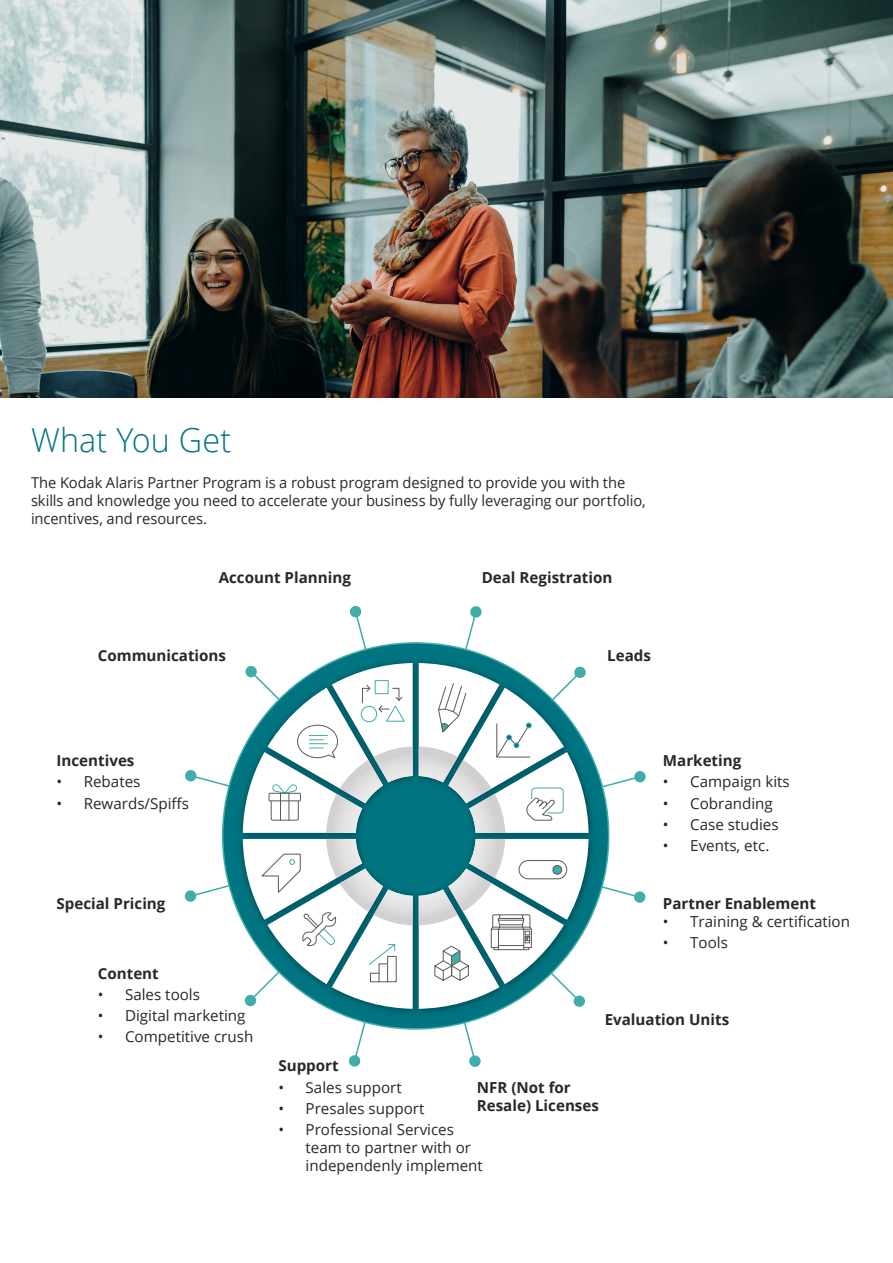
<style>
.page{position:relative;width:893px;height:1263px;background:#fff}
.page>*{position:absolute;margin:0;border:0;box-sizing:border-box;transform-origin:0 0}
.t1{font:300 33px "Open Sans";letter-spacing:.005em;color:#007480}
.t2{font:15.15px/18.1px "Open Sans";color:#2a2724}
.t3{font:700 15.15px/18.1px "Open Sans";color:#2a2724}
.t4{font:15px/18px "Open Sans";letter-spacing:-.005em;color:#282827}
</style>
<div class="page">
<img style="left:234px;top:654px;width:366px;height:366px">
<svg style="left:184px;top:884px;width:47px;height:18px"></svg>
<svg style="left:243px;top:839px;width:170px;height:170px"></svg>
<svg style="left:348px;top:1020px;width:19px;height:47px"></svg>
<svg style="left:463px;top:1021px;width:18px;height:46px"></svg>
<svg style="left:419px;top:839px;width:170px;height:170px"></svg>
<svg style="left:599px;top:885px;width:47px;height:18px"></svg>
<svg style="left:599px;top:770px;width:47px;height:19px"></svg>
<svg style="left:419px;top:663px;width:170px;height:170px"></svg>
<svg style="left:464px;top:606px;width:18px;height:46px"></svg>
<svg style="left:349px;top:606px;width:19px;height:46px"></svg>
<svg style="left:243px;top:663px;width:170px;height:170px"></svg>
<svg style="left:185px;top:770px;width:46px;height:18px"></svg>
<img style="left:0;top:0;width:893px;height:397px">
<h1 class="t1" style="left:31px;top:417px;width:202px">What You Get</h1>
<p class="t4" style="left:31px;top:473px;width:616px">The Kodak Alaris Partner Program is a robust program designed to provide you with the skills and knowledge you need to accelerate your business by fully leveraging our portfolio, incentives, and resources.</p>
<p class="t3" style="left:219px;top:568px;width:134px">Account Planning</p>
<p class="t3" style="left:482px;top:568px;width:132px">Deal Registration</p>
<p class="t3" style="left:98px;top:646px;width:130px">Communications</p>
<p class="t3" style="left:607px;top:646px;width:45px">Leads</p>
<p class="t3" style="left:57px;top:751px;width:79px">Incentives</p>
<p class="t2" style="left:57px;top:772px;width:85px">• Rebates</p>
<p class="t2" style="left:57px;top:794px;width:134px">• Rewards/Spiffs</p>
<p class="t3" style="left:663px;top:751px;width:80px">Marketing</p>
<p class="t2" style="left:663px;top:772px;width:128px">• Campaign kits</p>
<p class="t2" style="left:663px;top:794px;width:111px">• Cobranding</p>
<p class="t2" style="left:663px;top:815px;width:117px">• Case studies</p>
<p class="t2" style="left:663px;top:836px;width:108px">• Events, etc.</p>
<p class="t3" style="left:57px;top:894px;width:110px">Special Pricing</p>
<p class="t3" style="left:663px;top:894px;width:154px">Partner Enablement</p>
<p class="t2" style="left:663px;top:912px;width:189px">• Training &amp; certification</p>
<p class="t2" style="left:663px;top:933px;width:67px">• Tools</p>
<p class="t3" style="left:98px;top:964px;width:63px">Content</p>
<p class="t2" style="left:98px;top:985px;width:104px">• Sales tools</p>
<p class="t2" style="left:98px;top:1006px;width:149px">• Digital marketing</p>
<p class="t2" style="left:98px;top:1027px;width:157px">• Competitive crush</p>
<p class="t3" style="left:605px;top:1009px;width:126px">Evaluation Units</p>
<p class="t3" style="left:278px;top:1056px;width:62px">Support</p>
<p class="t2" style="left:278px;top:1077px;width:125px">• Sales support</p>
<p class="t2" style="left:278px;top:1099px;width:148px">• Presales support</p>
<p class="t2" style="left:306px;top:1120px;width:179px;text-indent:-27px">• Professional Services team to partner with or independenly implement</p>
<p class="t3" style="left:477px;top:1078px;width:124px">NFR (Not for<br>Resale) Licenses</p>
</div>
